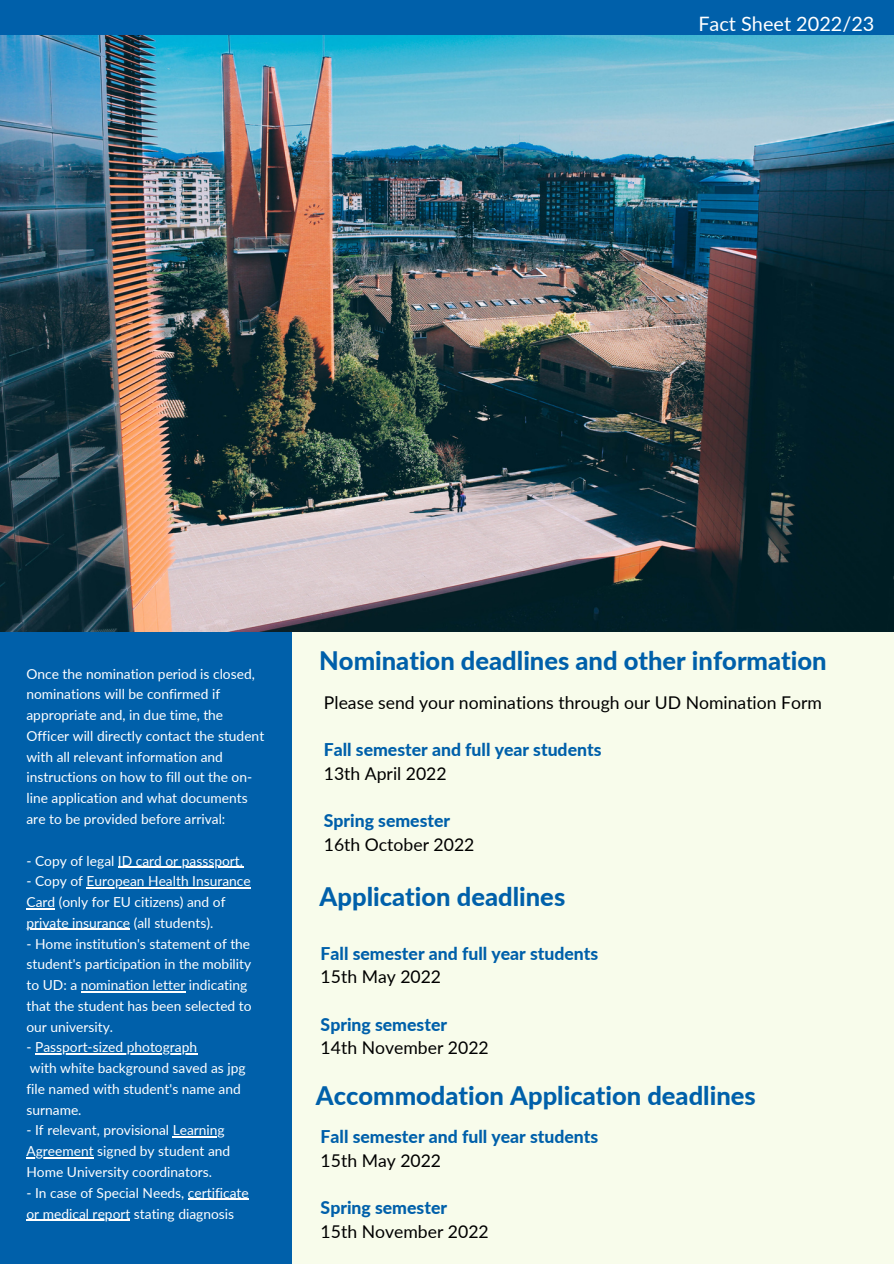
<style>
.page{position:relative;width:894px;height:1264px;background:#fff}
.page>*{position:absolute;margin:0;border:0;box-sizing:border-box;transform-origin:0 0}
.t1{font:800 25.5px "Lato";color:#0060aa}
.t2{font:19.8px "Lato";color:#fff}
.t3{font:800 17.55px "Lato";color:#0060aa}
.t4{font:17.55px "Lato";color:#000}
.t5{font:13.8px/20.7px "Lato";color:#fff}
</style>
<div class="page">
<div style="left:0;top:0;width:893px;height:1263px;background:#f8fceb"></div>
<div style="left:0;top:568px;width:292px;height:695px;background:#0060aa"></div>
<div style="left:0;top:0;width:893px;height:254px;background:#0060aa"></div>
<img style="left:0;top:36px;width:893px;height:595px">
<hr style="left:118px;top:866px;width:125px;height:1px;background:#fff">
<hr style="left:87px;top:887px;width:164px;height:1px;background:#fff">
<svg style="left:26px;top:908px;width:29px;height:1px"></svg>
<hr style="left:26px;top:928px;width:104px;height:1px;background:#fff">
<hr style="left:81px;top:991px;width:104px;height:1px;background:#fff">
<hr style="left:35px;top:1053px;width:162px;height:1px;background:#fff">
<hr style="left:173px;top:1136px;width:52px;height:1px;background:#fff">
<hr style="left:26px;top:1157px;width:68px;height:1px;background:#fff">
<hr style="left:188px;top:1198px;width:61px;height:1px;background:#fff">
<hr style="left:26px;top:1219px;width:104px;height:1px;background:#fff">
<p class="t2" style="left:698px;top:11px;width:177px">Fact Sheet 2022/23</p>
<p class="t5" style="left:26px;top:663px;width:239px">Once the nomination period is closed, nominations will be confirmed if appropriate and, in due time, the Officer will directly contact the student with all relevant information and instructions on how to fill out the on&shy;line application and what documents are to be provided before arrival:</p>
<p class="t5" style="left:26px;top:849px;width:218px">- Copy of legal ID card or passsport.</p>
<p class="t5" style="left:26px;top:870px;width:226px">- Copy of European Health Insurance<br>Card (only for EU citizens) and of private insurance (all students).</p>
<p class="t5" style="left:26px;top:932px;width:226px">- Home institution's statement of the student's participation in the mobility to UD: a nomination letter indicating that the student has been selected to our university.</p>
<p class="t5" style="left:26px;top:1036px;width:172px">- Passport-sized photograph</p>
<p class="t5" style="left:26px;top:1057px;width:220px">with white background saved as jpg file named with student's name and surname.</p>
<p class="t5" style="left:26px;top:1119px;width:205px">- If relevant, provisional Learning<br>Agreement signed by student and<br>Home University coordinators.</p>
<p class="t5" style="left:26px;top:1181px;width:224px">- In case of Special Needs, certificate or medical report stating diagnosis</p>
<p class="t1" style="left:319px;top:644px;width:509px">Nomination deadlines and other information</p>
<p class="t4" style="left:324px;top:691px;width:499px">Please send your nominations through our UD Nomination Form</p>
<p class="t3" style="left:324px;top:738px;width:279px">Fall semester and full year students</p>
<p class="t4" style="left:324px;top:762px;width:124px">13th April 2022</p>
<p class="t3" style="left:324px;top:809px;width:128px">Spring semester</p>
<p class="t4" style="left:324px;top:833px;width:152px">16th October 2022</p>
<p class="t1" style="left:319px;top:881px;width:247px">Application deadlines</p>
<p class="t3" style="left:320px;top:942px;width:279px">Fall semester and full year students</p>
<p class="t4" style="left:320px;top:966px;width:122px">15th May 2022</p>
<p class="t3" style="left:320px;top:1013px;width:128px">Spring semester</p>
<p class="t4" style="left:320px;top:1036px;width:169px">14th November 2022</p>
<p class="t1" style="left:316px;top:1079px;width:441px">Accommodation Application deadlines</p>
<p class="t3" style="left:320px;top:1125px;width:279px">Fall semester and full year students</p>
<p class="t4" style="left:320px;top:1149px;width:122px">15th May 2022</p>
<p class="t3" style="left:320px;top:1196px;width:128px">Spring semester</p>
<p class="t4" style="left:320px;top:1220px;width:169px">15th November 2022</p>
</div>
